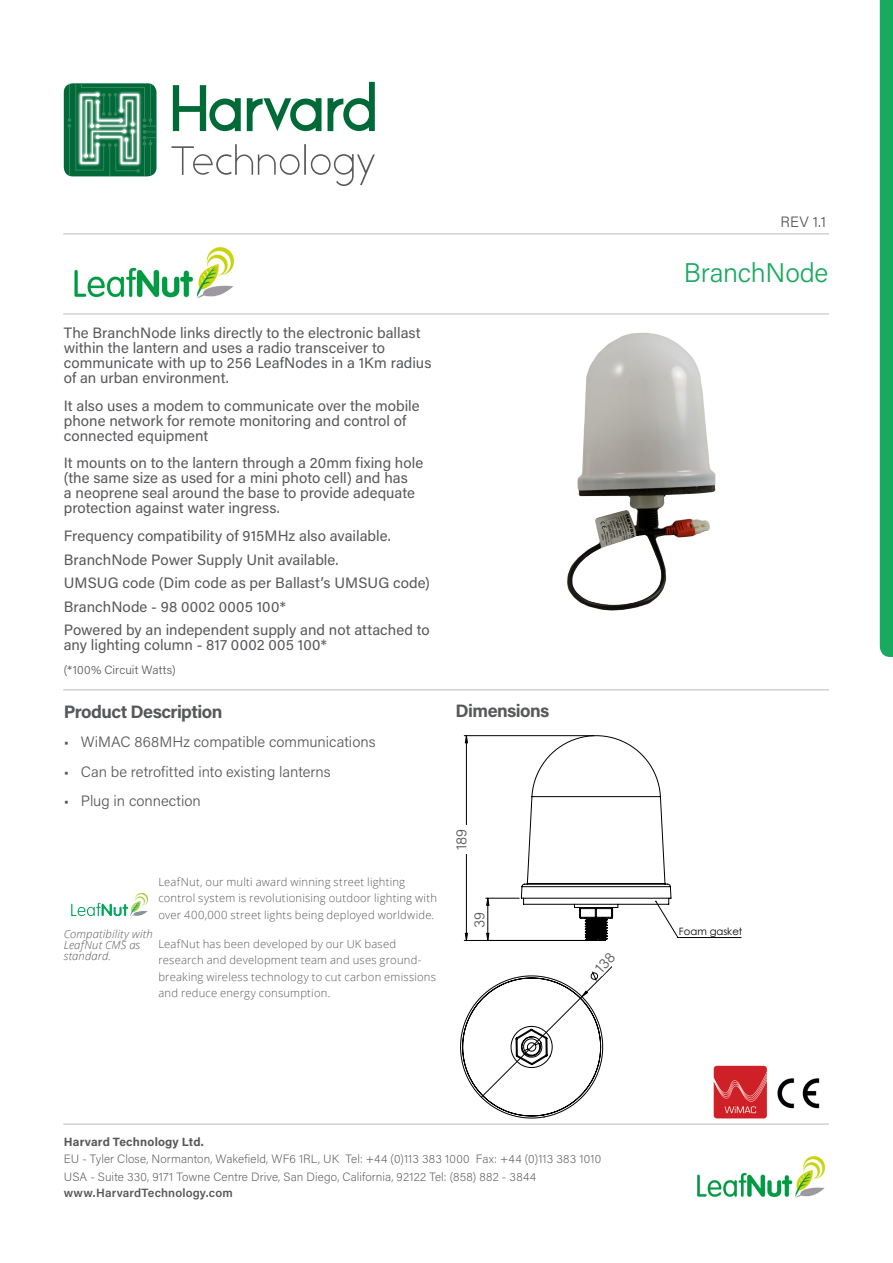
<style>
.page{position:relative;width:893px;height:1263px;background:#fff}
.page>*{position:absolute;margin:0;border:0;box-sizing:border-box;transform-origin:0 0}
.Product_Name_Code{font:300 27px "Acumin Pro";letter-spacing:-.01em;color:#18aa60}
.Heading_1{font:700 18px "Acumin Pro";letter-spacing:-.03em;color:#57585a}
.t1{font:15px/15px "Acumin Pro";color:#57585a}
.t2{font:300 15px "Acumin Pro";color:#57585a}
.t3{font:200 12px/17.5px "Acumin Pro";letter-spacing:.01em;color:#57585a}
.t4{font:600 12px "Acumin Pro";letter-spacing:.015em;color:#57585a}
.t5{font:700 12px "Acumin Pro";letter-spacing:.015em;color:#57585a}
.t6{font:300 12px "Acumin Pro";letter-spacing:.005em;color:#57585a}
.t7{font:300 11.25px/16.5px "Open Sans";letter-spacing:.02em;color:#57585a}
.t8{font:italic 300 11.25px/11.4px "Open Sans";letter-spacing:.015em;color:#57585a}
.t9{font:10.05px "Century Gothic";color:#000}
</style>
<div class="page">
<div style="left:64px;top:83px;width:92px;height:93px;background:#006938;border-radius:9px"></div>
<hr style="left:144px;top:140px;width:1px;height:35px;background:#338760">
<hr style="left:150px;top:140px;width:1px;height:35px;background:#338760">
<hr style="left:109px;top:145px;width:1px;height:31px;background:#338760">
<hr style="left:69px;top:127px;width:1px;height:49px;background:#338760">
<svg style="left:68px;top:83px;width:88px;height:90px"></svg>
<svg style="left:171px;top:144px;width:204px;height:42px"></svg>
<svg style="left:173px;top:82px;width:202px;height:49px"></svg>
<hr style="left:64px;top:313px;width:764px;height:2px;background:#d1d2d4">
<hr style="left:64px;top:233px;width:764px;height:2px;background:#d1d2d4">
<hr style="left:64px;top:1123px;width:764px;height:2px;background:#d1d2d4">
<div style="left:880px;top:0;width:13px;height:657px;background:#18aa60"></div>
<img style="left:74px;top:247px;width:161px;height:51px">
<img style="left:697px;top:1156px;width:129px;height:42px">
<hr style="left:64px;top:689px;width:764px;height:1px;background:#d1d2d4">
<img style="left:71px;top:892px;width:77px;height:25px">
<img style="left:713px;top:1073px;width:1px;height:40px">
<img style="left:777px;top:1078px;width:43px;height:31px">
<img style="left:567px;top:332px;width:149px;height:279px">
<img style="left:714px;top:1065px;width:53px;height:53px">
<hr style="left:486px;top:898px;width:33px;height:1px;background:#000">
<hr style="left:464px;top:940px;width:123px;height:1px;background:#000">
<hr style="left:464px;top:735px;width:130px;height:1px;background:#000">
<svg style="left:465px;top:735px;width:24px;height:205px"></svg>
<svg style="left:521px;top:735px;width:221px;height:206px"></svg>
<div style="left:455px;top:825px;width:18px;height:29px;background:#fff"></div>
<div style="left:474px;top:908px;width:12px;height:24px;background:#fff"></div>
<svg style="left:460px;top:966px;width:152px;height:152px"></svg>
<p class="t1" style="left:64px;top:324px;width:369px">The BranchNode links directly to the electronic ballast within the lantern and uses a radio transceiver to communicate with up to 256 LeafNodes in a 1Km radius of an urban environment.</p>
<p class="t1" style="left:64px;top:397px;width:357px">It also uses a modem to communicate over the mobile phone network for remote monitoring and control of connected equipment</p>
<p class="t1" style="left:64px;top:455px;width:361px">It mounts on to the lantern through a 20mm fixing hole (the same size as used for a mini photo cell) and has<br>a neoprene seal around the base to provide adequate protection against water ingress.</p>
<p class="t1" style="left:64px;top:528px;width:329px">Frequency compatibility of 915MHz also available.</p>
<p class="t1" style="left:64px;top:551px;width:276px">BranchNode Power Supply Unit available.</p>
<p class="t1" style="left:64px;top:575px;width:368px">UMSUG code (Dim code as per Ballast’s UMSUG code)</p>
<p class="t1" style="left:64px;top:598px;width:223px">BranchNode - 98 0002 0005 100*</p>
<p class="t1" style="left:64px;top:622px;width:367px">Powered by an independent supply and not attached to any lighting column - 817 0002 005 100*</p>
<p class="t6" style="left:64px;top:661px;width:113px">(*100% Circuit Watts)</p>
<p class="Heading_1" style="left:64px;top:699px;width:160px">Product Description</p>
<p class="t2" style="left:64px;top:732px;width:313px">• WiMAC 868MHz compatible communications</p>
<p class="t2" style="left:64px;top:761px;width:269px">• Can be retrofitted into existing lanterns</p>
<p class="t2" style="left:64px;top:790px;width:139px">• Plug in connection</p>
<p class="t7" style="left:158px;top:873px;width:280px">LeafNut, our multi award winning street lighting control system is revolutionising outdoor lighting with over 400,000 street lights being deployed worldwide.</p>
<p class="t7" style="left:158px;top:935px;width:279px">LeafNut has been developed by our UK based research and development team and uses ground&shy;breaking wireless technology to cut carbon emissions and reduce energy consumption.</p>
<p class="t8" style="left:64px;top:927px;width:91px">Compatibility with<br>LeafNut CMS as standard.</p>
<p class="Heading_1" style="left:455px;top:698px;width:96px">Dimensions</p>
<p class="t2" style="left:451px;top:850px;width:23px;rotate:-90deg">189</p>
<p class="t9" style="left:454px;top:846px;width:18px;rotate:-90deg">189</p>
<p class="t2" style="left:469px;top:928px;width:18px;rotate:-90deg">39</p>
<p class="t9" style="left:475px;top:925px;width:13px;rotate:-90deg">39</p>
<p class="t5" style="left:64px;top:1133px;width:142px">Harvard Technology Ltd.</p>
<p class="t3" style="left:64px;top:1150px;width:539px">EU - Tyler Close, Normanton, Wakefield, WF6 1RL, UK Tel: +44 (0)113 383 1000 Fax: +44 (0)113 383 1010<br>USA - Suite 330, 9171 Towne Centre Drive, San Diego, California, 92122 Tel: (858) 882 - 3844</p>
<p class="t4" style="left:64px;top:1185px;width:170px">www.HarvardTechnology.com</p>
<p class="t2" style="left:780px;top:211px;width:47px">REV 1.1</p>
<p class="Product_Name_Code" style="left:684px;top:254px;width:146px">BranchNode</p>
<p class="t9" style="left:679px;top:925px;width:65px">Foam gasket</p>
</div>
